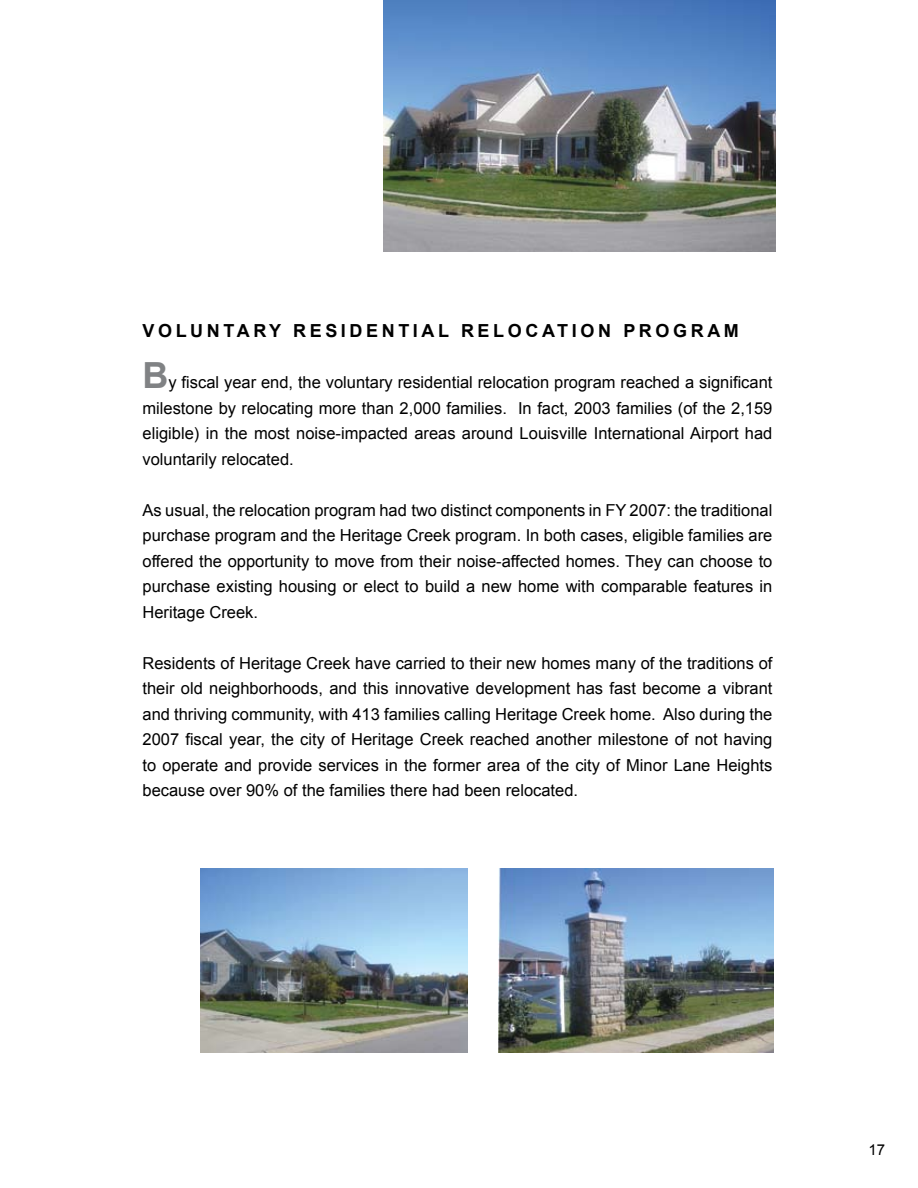
<style>
.page{position:relative;width:918px;height:1188px;background:#fff}
.page>*{position:absolute;margin:0;border:0;box-sizing:border-box;transform-origin:0 0}
.t1{font:700 18px "Arial";letter-spacing:.2em;color:#000}
.t2{font:16.5px/25.5px "Arial";color:#000;text-align:justify}
.t3{font:15px "Arial";color:#000}
.s1{font-weight:700;font-size:36px;color:#808284}
</style>
<div class="page">
<img style="left:201px;top:868px;width:267px;height:185px">
<img style="left:498px;top:869px;width:276px;height:184px">
<img style="left:383px;top:0;width:393px;height:252px">
<p class="t1" style="left:142px;top:319px;width:80px">VOLUNTAR</p>
<p class="t1" style="left:269px;top:319px;width:39px">Y RESIDENTIA</p>
<p class="t1" style="left:438px;top:319px;width:101px">L RE LOCATI</p>
<p class="t1" style="left:581px;top:319px;width:110px">ON PROGRAM</p>
<p class="t2" style="left:142px;top:370px;width:631px"><span class="s1">B</span>y fiscal year end, the voluntary residential relocation program reached a significant milestone by relocating more than 2,000 families. In fact, 2003 families (of the 2,159 eligible) in the most noise-impacted areas around Louisville International Airport had voluntarily relocated.</p>
<p class="t2" style="left:142px;top:497px;width:631px">As usual, the relocation program had two distinct components in FY 2007: the traditional purchase program and the Heritage Creek program. In both cases, eligible families are offered the opportunity to move from their noise-affected homes. They can choose to purchase existing housing or elect to build a new home with comparable features in Heritage Creek.</p>
<p class="t2" style="left:142px;top:650px;width:632px">Residents of H eritage Creek have carried to their new homes many of the traditions of their old neighborhoods, and this innovative development has fast become a vibrant and thriving community, with 413 families calling Heritage Creek home. Also during the 2007 fiscal year, the city of H eritage Creek reached another milestone of not having to operate and provide services in the former area of the city of Minor Lane H eights because over 90% of the families there had been relocated.</p>
<p class="t3" style="left:868px;top:1140px;width:18px">17</p>
</div>
